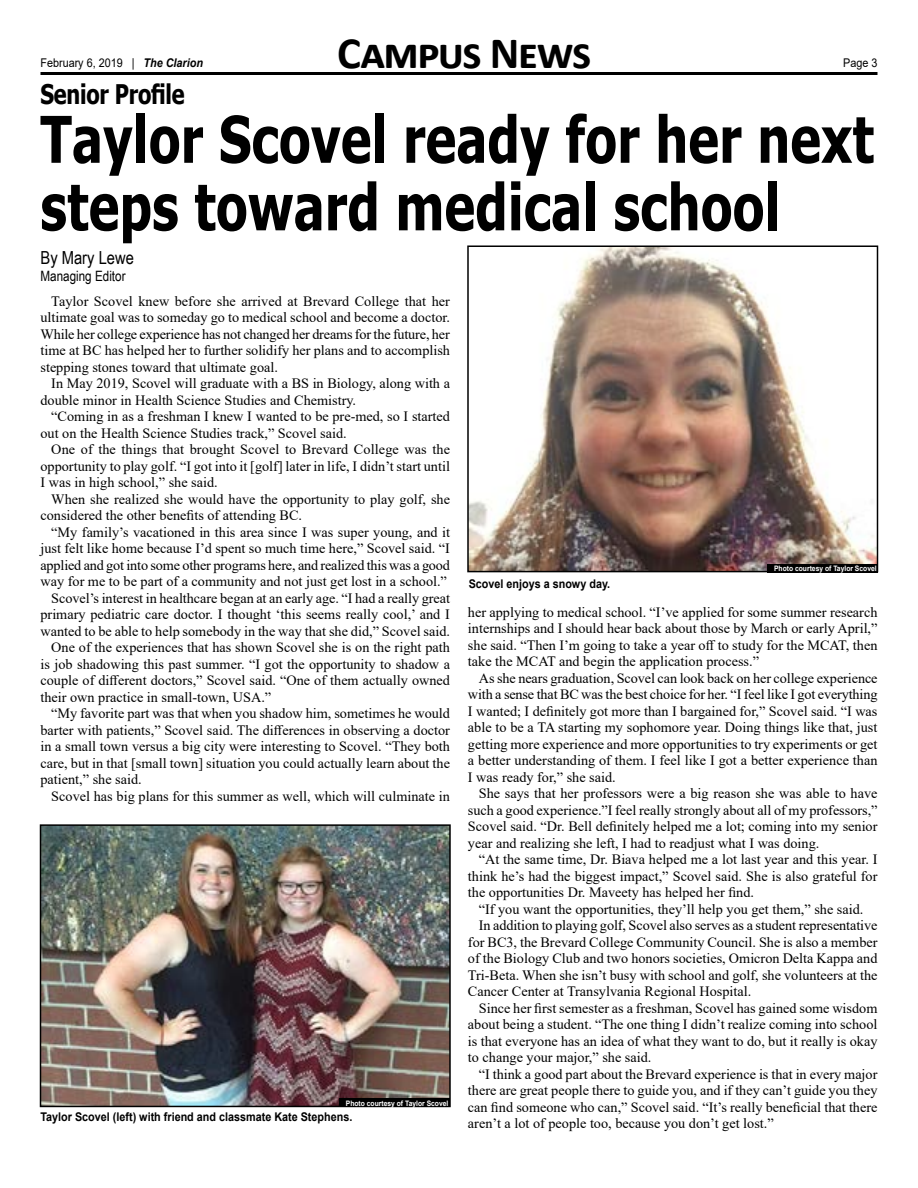
<style>
.page{position:relative;width:918px;height:1188px;background:#fff}
.page>*{position:absolute;margin:0;border:0;box-sizing:border-box;transform-origin:0 0}
.t1{font:700 64.5px/67.5px "Tahoma";letter-spacing:.01em;color:#000;scale:.79 1}
.t2{font:700 45px "Calibri";letter-spacing:-.03em;color:#000}
.t3{font:700 27px "Tahoma";letter-spacing:-.01em;color:#000;scale:.8 1}
.t4{font:18px "Arial Narrow";color:#000}
.t5{font:14.25px/16.5px "Times New Roman";color:#000;text-align:justify}
.t6{font:14.25px "Arial Narrow";color:#000}
.t7{font:700 12px "Arial";color:#000;scale:.9 1}
.t8{font:12px "Arial";color:#000;scale:.9 1}
.t9{font:700 7.5px "Arial";color:#fff;scale:.9 1}
.s1{font-weight:700;font-style:italic}
</style>
<div class="page">
<hr style="left:40px;top:72px;width:838px;height:3px;background:#000">
<img style="left:43px;top:827px;width:405px;height:277px">
<div style="left:40px;top:824px;width:411px;height:283px;border:2px solid #000"></div>
<div style="left:339px;top:1099px;width:111px;height:8px;background:#000"></div>
<img style="left:470px;top:248px;width:405px;height:321px">
<div style="left:467px;top:245px;width:411px;height:327px;border:2px solid #000"></div>
<div style="left:768px;top:564px;width:110px;height:8px;background:#000"></div>
<h2 class="t2" style="left:337px;top:21px;width:256px">Campus News</h2>
<p class="t8" style="left:40px;top:55px;width:182px">February 6, 2019 | <span class="s1">The Clarion</span></p>
<p class="t8" style="left:843px;top:55px;width:40px">Page 3</p>
<h3 class="t3" style="left:40px;top:76px;width:182px">Senior Profile</h3>
<h1 class="t1" style="left:40px;top:108px;width:1056px">Taylor Scovel ready for her next steps toward medical school</h1>
<p class="t4" style="left:40px;top:245px;width:95px">By Mary Lewe</p>
<p class="t6" style="left:40px;top:265px;width:87px">Managing Editor</p>
<p class="t5" style="left:40px;top:292px;width:411px;text-indent:11px">Taylor Scovel knew before she arrived at Brevard College that her ultimate goal was to someday go to medical school and become a doctor.<br>While her college experience has not changed her dreams for the future, her time at BC has helped her to further solidify her plans and to accomplish stepping stones toward that ultimate goal.</p>
<p class="t5" style="left:40px;top:375px;width:411px;text-indent:11px">In May 2019, Scovel will graduate with a BS in Biology, along with a double minor in Health Science Studies and Chemistry.</p>
<p class="t5" style="left:40px;top:408px;width:411px;text-indent:11px">“Coming in as a freshman I knew I wanted to be pre-med, so I started out on the Health Science Studies track,” Scovel said.</p>
<p class="t5" style="left:40px;top:441px;width:411px;text-indent:11px">One of the things that brought Scovel to Brevard College was the opportunity to play golf. “I got into it [golf] later in life, I didn’t start until I was in high school,” she said.</p>
<p class="t5" style="left:40px;top:490px;width:411px;text-indent:11px">When she realized she would have the opportunity to play golf, she considered the other benefits of attending BC.</p>
<p class="t5" style="left:51px;top:523px;width:400px">“My family’s vacationed in this area since I was super young, and it</p>
<p class="t5" style="left:40px;top:540px;width:411px">just felt like home because I’d spent so much time here,” Scovel said. “I</p>
<p class="t5" style="left:40px;top:556px;width:411px">applied and got into some other programs here, and realized this was a good</p>
<p class="t5" style="left:40px;top:573px;width:408px">way for me to be part of a community and not just get lost in a school.”</p>
<p class="t5" style="left:51px;top:589px;width:400px">Scovel’s interest in healthcare began at an early age. “I had a really great</p>
<p class="t5" style="left:40px;top:606px;width:411px">primary pediatric care doctor. I thought ‘this seems really cool,’ and I</p>
<p class="t5" style="left:40px;top:622px;width:411px">wanted to be able to help somebody in the way that she did,” Scovel said.</p>
<p class="t5" style="left:51px;top:639px;width:400px">One of the experiences that has shown Scovel she is on the right path</p>
<p class="t5" style="left:40px;top:655px;width:411px">is job shadowing this past summer. “I got the opportunity to shadow a</p>
<p class="t5" style="left:40px;top:672px;width:411px">couple of different doctors,” Scovel said. “One of them actually owned</p>
<p class="t5" style="left:40px;top:688px;width:232px">their own practice in small-town, USA.”</p>
<p class="t5" style="left:51px;top:705px;width:400px">“My favorite part was that when you shadow him, sometimes he would</p>
<p class="t5" style="left:40px;top:721px;width:411px">barter with patients,” Scovel said. The differences in observing a doctor</p>
<p class="t5" style="left:40px;top:738px;width:411px">in a small town versus a big city were interesting to Scovel. “They both</p>
<p class="t5" style="left:40px;top:754px;width:411px">care, but in that [small town] situation you could actually learn about the</p>
<p class="t5" style="left:40px;top:771px;width:103px">patient,” she said.</p>
<p class="t5" style="left:51px;top:787px;width:400px">Scovel has big plans for this summer as well, which will culminate in</p>
<p class="t9" style="left:346px;top:1098px;width:116px">Photo courtesy of Taylor Scovel</p>
<p class="t7" style="left:40px;top:1108px;width:348px">Taylor Scovel (left) with friend and classmate Kate Stephens.</p>
<p class="t7" style="left:469px;top:575px;width:159px">Scovel enjoys a snowy day.</p>
<p class="t9" style="left:774px;top:563px;width:116px">Photo courtesy of Taylor Scovel</p>
<p class="t5" style="left:468px;top:603px;width:411px">her applying to medical school. “I’ve applied for some summer research internships and I should hear back about those by March or early April,” she said. “Then I’m going to take a year off to study for the MCAT, then take the MCAT and begin the application process.”</p>
<p class="t5" style="left:468px;top:669px;width:411px;text-indent:11px">As she nears graduation, Scovel can look back on her college experience with a sense that BC was the best choice for her. “I feel like I got everything I wanted; I definitely got more than I bargained for,” Scovel said. “I was able to be a TA starting my sophomore year. Doing things like that, just getting more experience and more opportunities to try experiments or get a better understanding of them. I feel like I got a better experience than I was ready for,” she said.</p>
<p class="t5" style="left:468px;top:785px;width:411px;text-indent:11px">She says that her professors were a big reason she was able to have such a good experience.”I feel really strongly about all of my professors,” Scovel said. “Dr. Bell definitely helped me a lot; coming into my senior year and realizing she left, I had to readjust what I was doing.</p>
<p class="t5" style="left:468px;top:851px;width:411px;text-indent:11px">“At the same time, Dr. Biava helped me a lot last year and this year. I think he’s had the biggest impact,” Scovel said. She is also grateful for the opportunities Dr. Maveety has helped her find.</p>
<p class="t5" style="left:479px;top:900px;width:386px">“If you want the opportunities, they’ll help you get them,” she said.</p>
<p class="t5" style="left:479px;top:917px;width:400px">In addition to playing golf, Scovel also serves as a student representative</p>
<p class="t5" style="left:468px;top:933px;width:411px">for BC3, the Brevard College Community Council. She is also a member</p>
<p class="t5" style="left:468px;top:950px;width:411px">of the Biology Club and two honors societies, Omicron Delta Kappa and</p>
<p class="t5" style="left:468px;top:966px;width:411px">Tri-Beta. When she isn’t busy with school and golf, she volunteers at the</p>
<p class="t5" style="left:468px;top:983px;width:285px">Cancer Center at Transylvania Regional Hospital.</p>
<p class="t5" style="left:479px;top:999px;width:400px">Since her first semester as a freshman, Scovel has gained some wisdom</p>
<p class="t5" style="left:468px;top:1016px;width:411px">about being a student. “The one thing I didn’t realize coming into school</p>
<p class="t5" style="left:468px;top:1032px;width:411px">is that everyone has an idea of what they want to do, but it really is okay</p>
<p class="t5" style="left:468px;top:1049px;width:185px">to change your major,” she said.</p>
<p class="t5" style="left:479px;top:1065px;width:400px">“I think a good part about the Brevard experience is that in every major</p>
<p class="t5" style="left:468px;top:1082px;width:411px">there are great people there to guide you, and if they can’t guide you they</p>
<p class="t5" style="left:468px;top:1098px;width:411px">can find someone who can,” Scovel said. “It’s really beneficial that there</p>
<p class="t5" style="left:468px;top:1115px;width:307px">aren’t a lot of people too, because you don’t get lost.”</p>
</div>
